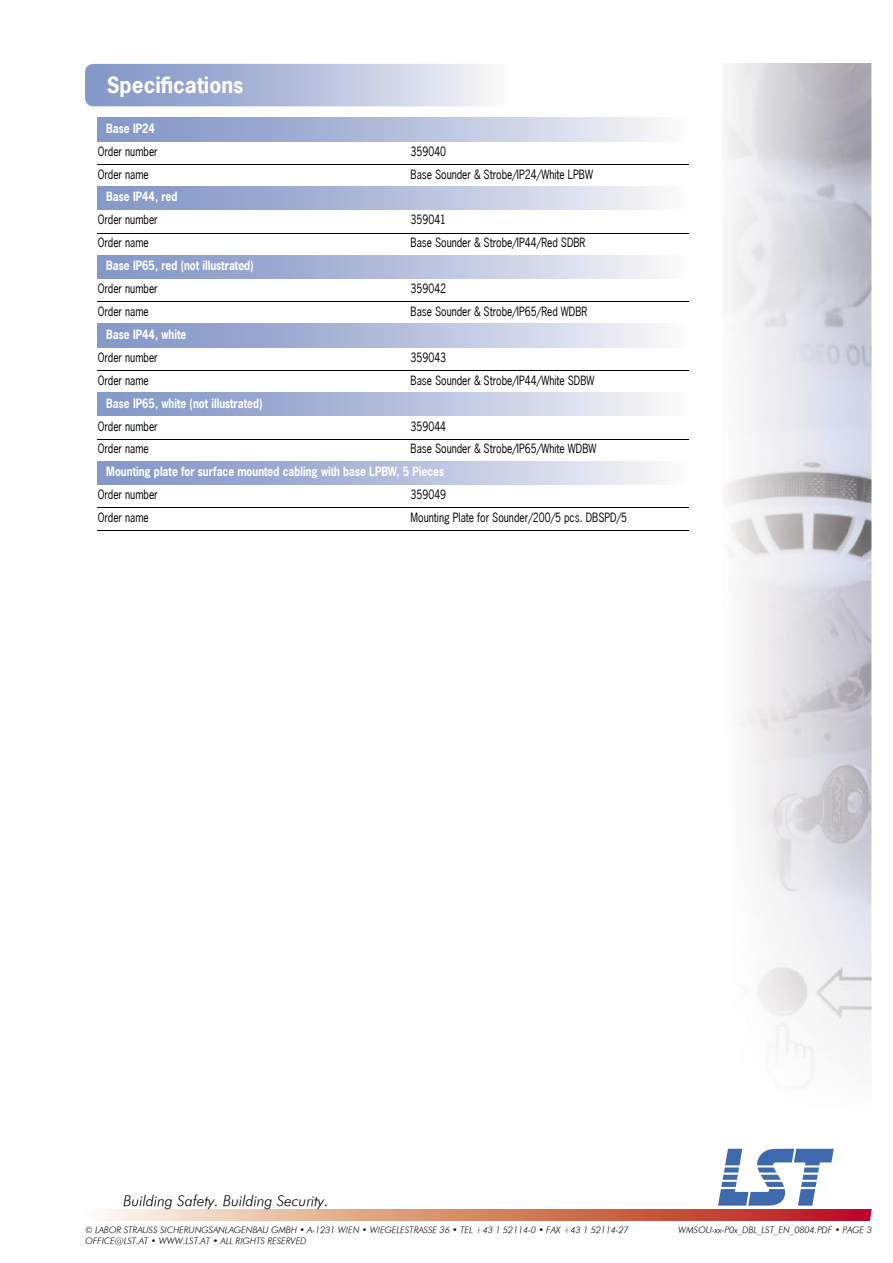
<style>
.page{position:relative;width:893px;height:1263px;background:#fff}
.page>*{position:absolute;margin:0;border:0;box-sizing:border-box;transform-origin:0 0}
.t1{font:84px "Logos";color:#3e69ac}
.t2{font:700 21px "News Gothic";color:#fff}
.t3{font:15px "Futura Light LST";color:#000}
.t4{font:12px "News Gothic";color:#000;scale:.86 1}
.t5{font:700 12px "News Gothic";color:#fff;scale:.86 1}
.t6{font:9px/10.8px "Futura Light LST";color:#000}
</style>
<div class="page">
<img style="left:723px;top:64px;width:149px;height:1015px">
<svg style="left:103px;top:1210px;width:763px;height:10px;background:#d6856f"></svg>
<svg style="left:866px;top:1209px;width:6px;height:12px"></svg>
<svg style="left:98px;top:118px;width:559px;height:13px;background:#b4bedb"></svg>
<svg style="left:98px;top:131px;width:559px;height:10px;background:#b4bedb"></svg>
<hr style="left:98px;top:164px;width:591px;height:1px;background:#000">
<svg style="left:98px;top:186px;width:559px;height:13px;background:#b4bedb"></svg>
<svg style="left:98px;top:199px;width:559px;height:11px;background:#b4bedb"></svg>
<hr style="left:98px;top:233px;width:591px;height:1px;background:#000">
<svg style="left:98px;top:255px;width:559px;height:13px;background:#b4bedb"></svg>
<svg style="left:98px;top:268px;width:559px;height:10px;background:#b4bedb"></svg>
<hr style="left:98px;top:302px;width:591px;height:1px;background:#000">
<svg style="left:98px;top:324px;width:559px;height:13px;background:#b4bedb"></svg>
<svg style="left:98px;top:337px;width:559px;height:10px;background:#b4bedb"></svg>
<hr style="left:98px;top:370px;width:591px;height:1px;background:#000">
<svg style="left:98px;top:393px;width:559px;height:12px;background:#b4bedb"></svg>
<svg style="left:98px;top:405px;width:559px;height:11px;background:#b4bedb"></svg>
<hr style="left:98px;top:439px;width:591px;height:1px;background:#000">
<svg style="left:98px;top:461px;width:559px;height:13px;background:#b4bedb"></svg>
<svg style="left:98px;top:474px;width:559px;height:11px;background:#b4bedb"></svg>
<hr style="left:98px;top:508px;width:591px;height:1px;background:#000">
<hr style="left:98px;top:531px;width:591px;height:1px;background:#000">
<div style="left:85px;top:64px;width:425px;height:42px;background:linear-gradient(to right,#7a8ec3,#f5f4f8);border-radius:9px"></div>
<h2 class="t2" style="left:107px;top:71px;width:138px">Specifications</h2>
<p class="t5" style="left:106px;top:120px;width:58px">Base IP24</p>
<p class="t4" style="left:98px;top:143px;width:71px">Order number</p>
<p class="t4" style="left:411px;top:143px;width:43px">359040</p>
<p class="t4" style="left:98px;top:166px;width:61px">Order name</p>
<p class="t4" style="left:411px;top:166px;width:214px">Base Sounder &amp; Strobe/IP24/White LPBW</p>
<p class="t5" style="left:106px;top:189px;width:84px">Base IP44, red</p>
<p class="t4" style="left:98px;top:212px;width:71px">Order number</p>
<p class="t4" style="left:411px;top:212px;width:43px">359041</p>
<p class="t4" style="left:98px;top:235px;width:61px">Order name</p>
<p class="t4" style="left:411px;top:235px;width:205px">Base Sounder &amp; Strobe/IP44/Red SDBR</p>
<p class="t5" style="left:106px;top:258px;width:173px">Base IP65, red (not illustrated)</p>
<p class="t4" style="left:98px;top:281px;width:71px">Order number</p>
<p class="t4" style="left:411px;top:281px;width:43px">359042</p>
<p class="t4" style="left:98px;top:304px;width:61px">Order name</p>
<p class="t4" style="left:411px;top:304px;width:207px">Base Sounder &amp; Strobe/IP65/Red WDBR</p>
<p class="t5" style="left:106px;top:326px;width:95px">Base IP44, white</p>
<p class="t4" style="left:98px;top:350px;width:71px">Order number</p>
<p class="t4" style="left:411px;top:350px;width:43px">359043</p>
<p class="t4" style="left:98px;top:372px;width:61px">Order name</p>
<p class="t4" style="left:411px;top:372px;width:215px">Base Sounder &amp; Strobe/IP44/White SDBW</p>
<p class="t5" style="left:106px;top:395px;width:183px">Base IP65, white (not illustrated)</p>
<p class="t4" style="left:98px;top:418px;width:71px">Order number</p>
<p class="t4" style="left:411px;top:418px;width:43px">359044</p>
<p class="t4" style="left:98px;top:441px;width:61px">Order name</p>
<p class="t4" style="left:411px;top:441px;width:218px">Base Sounder &amp; Strobe/IP65/White WDBW</p>
<p class="t5" style="left:106px;top:464px;width:394px">Mounting plate for surface mounted cabling with base LPBW, 5 Pieces</p>
<p class="t4" style="left:98px;top:487px;width:71px">Order number</p>
<p class="t4" style="left:411px;top:487px;width:43px">359049</p>
<p class="t4" style="left:98px;top:510px;width:61px">Order name</p>
<p class="t4" style="left:411px;top:510px;width:253px">Mounting Plate for Sounder/200/5 pcs. DBSPD/5</p>
<p class="t3" style="left:123px;top:1191px;width:207px">Building Safety. Building Security.</p>
<p class="t6" style="left:85px;top:1225px;width:545px">© LABOR STRAUSS SICHERUNGSANLAGENBAU GMBH • A-1231 WIEN • WIEGELESTRASSE 36 • TEL +43 1 52114-0 • FAX +43 1 52114-27<br>OFFICE@LST.AT • WWW.LST.AT • ALL RIGHTS RESERVED</p>
<h1 class="t1" style="left:719px;top:1138px;width:118px">A</h1>
<p class="t6" style="left:678px;top:1225px;width:195px">WMSOU-xx-P0x_DBL_LST_EN_0804.PDF • PAGE 3</p>
</div>
